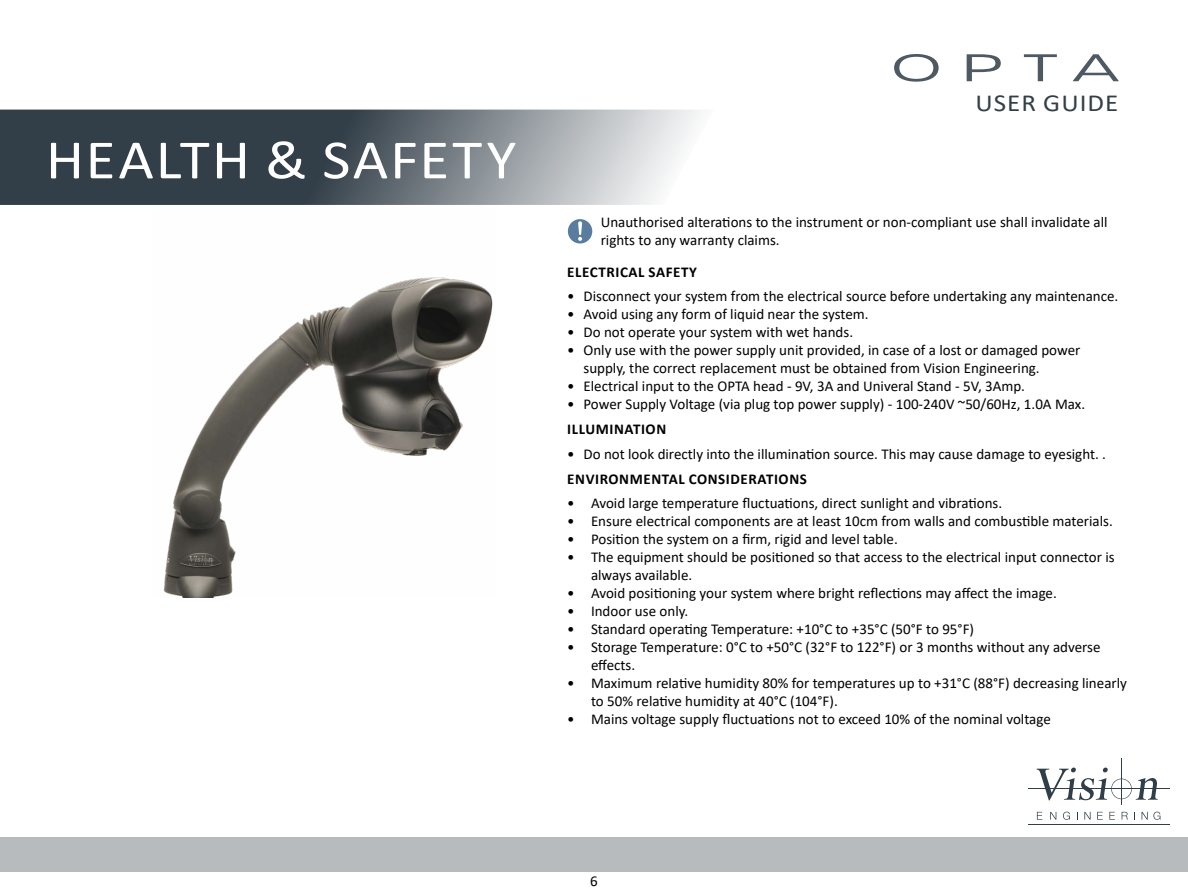
<style>
.page{position:relative;width:1188px;height:891px;background:#fff}
.page>*{position:absolute;margin:0;border:0;box-sizing:border-box;transform-origin:0 0}
.t1{font:55.95px "Calibri";letter-spacing:.03em;color:#fff;scale:1.1 1}
.t2{font:24.6px "Calibri";letter-spacing:.04em;color:#323e48;scale:1.1 1}
.t3{font:15px/18px "Calibri";color:#000}
.t4{font:700 15px "Calibri";letter-spacing:.04em;color:#000}
</style>
<div class="page">
<img style="left:164px;top:277px;width:329px;height:321px">
<svg style="left:0;top:110px;width:702px;height:95px;background:#697279"></svg>
<svg style="left:894px;top:54px;width:45px;height:28px"></svg>
<svg style="left:967px;top:54px;width:34px;height:27px"></svg>
<svg style="left:1024px;top:54px;width:33px;height:27px"></svg>
<svg style="left:1073px;top:54px;width:46px;height:27px"></svg>
<svg style="left:566px;top:218px;width:28px;height:27px"></svg>
<div style="left:568px;top:219px;width:24px;height:25px;background:#5a7d9f;border-radius:50%"></div>
<svg style="left:578px;top:221px;width:4px;height:20px"></svg>
<div style="left:0;top:837px;width:1188px;height:34px;background:#b8bbbd"></div>
<svg style="left:1037px;top:812px;width:5px;height:8px"></svg>
<svg style="left:1050px;top:812px;width:6px;height:8px"></svg>
<svg style="left:1063px;top:812px;width:7px;height:8px"></svg>
<svg style="left:1084px;top:812px;width:7px;height:8px"></svg>
<svg style="left:1097px;top:812px;width:6px;height:8px"></svg>
<svg style="left:1109px;top:812px;width:6px;height:8px"></svg>
<svg style="left:1122px;top:812px;width:6px;height:8px"></svg>
<svg style="left:1142px;top:812px;width:18px;height:8px"></svg>
<hr style="left:1028px;top:824px;width:142px;height:1px;background:#303e49">
<hr style="left:1028px;top:789px;width:142px;height:1px;background:#303e49">
<svg style="left:1037px;top:768px;width:121px;height:32px"></svg>
<hr style="left:1121px;top:758px;width:1px;height:47px;background:#303e49">
<h1 class="t1" style="left:46px;top:121px;width:429px">HEALTH &amp; SAFETY</h1>
<h2 class="t2" style="left:975px;top:85px;width:132px">USER GUIDE</h2>
<p class="t3" style="left:601px;top:213px;width:508px">Unauthorised alterations to the instrument or non-compliant use shall invalidate all rights to any warranty claims.</p>
<p class="t4" style="left:567px;top:261px;width:131px">ELECTRICAL SAFETY</p>
<p class="t3" style="left:567px;top:287px;width:553px">• Disconnect your system from the electrical source before undertaking any maintenance.</p>
<p class="t3" style="left:567px;top:305px;width:303px">• Avoid using any form of liquid near the system.</p>
<p class="t3" style="left:567px;top:323px;width:288px">• Do not operate your system with wet hands.</p>
<p class="t3" style="left:584px;top:341px;width:498px;text-indent:-16px">• Only use with the power supply unit provided, in case of a lost or damaged power supply, the correct replacement must be obtained from Vision Engineering.</p>
<p class="t3" style="left:567px;top:377px;width:460px">• Electrical input to the OPTA head - 9V, 3A and Univeral Stand - 5V, 3Amp.</p>
<p class="t3" style="left:567px;top:395px;width:520px">• Power Supply Voltage (via plug top power supply) - 100-240V ~50/60Hz, 1.0A Max.</p>
<p class="t4" style="left:567px;top:419px;width:100px">ILLUMINATION</p>
<p class="t3" style="left:567px;top:445px;width:541px">• Do not look directly into the illumination source. This may cause damage to eyesight. .</p>
<p class="t4" style="left:567px;top:468px;width:241px">ENVIRONMENTAL CONSIDERATIONS</p>
<p class="t3" style="left:567px;top:494px;width:437px">• Avoid large temperature fluctuations, direct sunlight and vibrations.</p>
<p class="t3" style="left:567px;top:512px;width:547px">• Ensure electrical components are at least 10cm from walls and combustible materials.</p>
<p class="t3" style="left:567px;top:530px;width:332px">• Position the system on a firm, rigid and level table.</p>
<p class="t3" style="left:591px;top:548px;width:525px;text-indent:-24px">• The equipment should be positioned so that access to the electrical input connector is always available.</p>
<p class="t3" style="left:567px;top:584px;width:491px">• Avoid positioning your system where bright reflections may affect the image.</p>
<p class="t3" style="left:567px;top:602px;width:123px">• Indoor use only.</p>
<p class="t3" style="left:567px;top:620px;width:409px">• Standard operating Temperature: +10°C to +35°C (50°F to 95°F)</p>
<p class="t3" style="left:591px;top:638px;width:511px;text-indent:-24px">• Storage Temperature: 0°C to +50°C (32°F to 122°F) or 3 months without any adverse effects.</p>
<p class="t3" style="left:591px;top:674px;width:537px;text-indent:-24px">• Maximum relative humidity 80% for temperatures up to +31°C (88°F) decreasing linearly to 50% relative humidity at 40°C (104°F).</p>
<p class="t3" style="left:567px;top:710px;width:485px">• Mains voltage supply fluctuations not to exceed 10% of the nominal voltage</p>
<p class="t3" style="left:590px;top:871px;width:9px">6</p>
</div>
